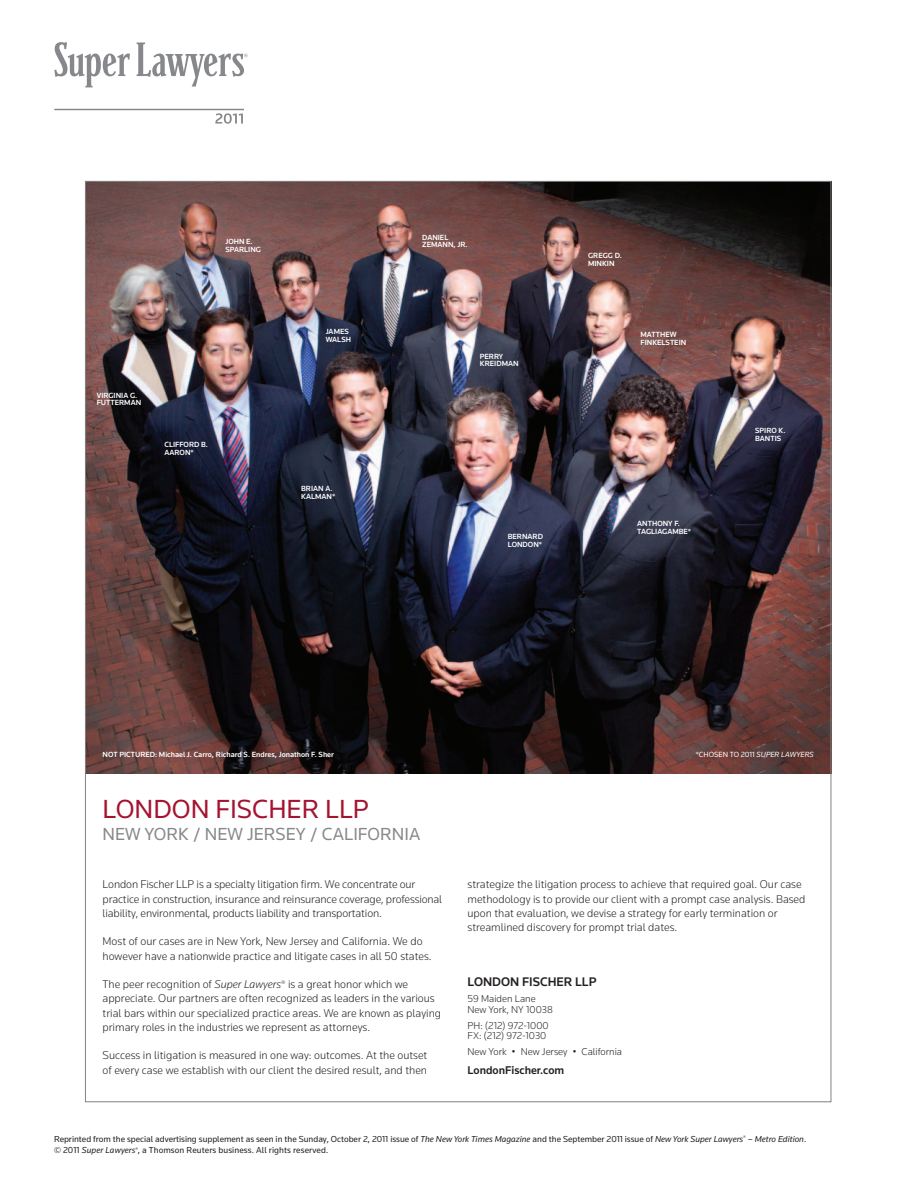
<style>
.page{position:relative;width:918px;height:1188px;background:#fff}
.page>*{position:absolute;margin:0;border:0;box-sizing:border-box;transform-origin:0 0}
.t1{font:27.15px "Knowledge";color:#a41431}
.t2{font:18.15px "Knowledge";color:#86888b}
.t3{font:500 12.9px "Knowledge";color:#231f20}
.t4{font:300 11.7px/14.2px "Knowledge";color:#231f20}
.t5{font:500 11.7px "Knowledge";color:#231f20}
.t6{font:300 10.35px/10.4px "Knowledge";color:#231f20}
.t7{font:9px/10.5px "Knowledge";color:#231f20}
.t8{font:500 7.8px/7.8px "Knowledge";color:#fff}
.t9{font:7.8px "Knowledge";color:#fff}
.s1{font-style:italic}
</style>
<div class="page">
<svg style="left:54px;top:42px;width:76px;height:45px"></svg>
<svg style="left:137px;top:42px;width:111px;height:45px"></svg>
<svg style="left:215px;top:113px;width:28px;height:11px"></svg>
<hr style="left:54px;top:109px;width:190px;height:1px;background:#86888b">
<img style="left:87px;top:183px;width:742px;height:591px">
<p class="t8" style="left:225px;top:237px;width:37px">JOHN E.<br>SPARLING</p>
<p class="t8" style="left:422px;top:233px;width:47px">DANIEL<br>ZEMANN, JR.</p>
<p class="t8" style="left:97px;top:391px;width:46px">VIRGINIA G.<br>FUTTERMAN</p>
<p class="t8" style="left:164px;top:441px;width:45px">CLIFFORD B.<br>AARON*</p>
<p class="t8" style="left:326px;top:328px;width:27px">JAMES<br>WALSH</p>
<p class="t8" style="left:301px;top:485px;width:36px">BRIAN A.<br>KALMAN*</p>
<p class="t8" style="left:480px;top:352px;width:40px">PERRY<br>KREIDMAN</p>
<p class="t8" style="left:508px;top:532px;width:37px">BERNARD<br>LONDON*</p>
<p class="t8" style="left:588px;top:252px;width:35px">GREGG D.<br>MINKIN</p>
<p class="t8" style="left:641px;top:331px;width:47px">MATTHEW<br>FINKELSTEIN</p>
<p class="t8" style="left:637px;top:519px;width:55px">ANTHONY F.<br>TAGLIAGAMBE*</p>
<p class="t8" style="left:755px;top:427px;width:32px">SPIRO K.<br>BANTIS</p>
<p class="t8" style="left:103px;top:751px;width:233px">NOT PICTURED: Michael J. Carro, Richard S. Endres, Jonathon F. Sher</p>
<h1 class="t1" style="left:103px;top:800px;width:268px">LONDON FISCHER LLP</h1>
<h2 class="t2" style="left:103px;top:828px;width:319px">NEW YORK / NEW JERSEY / CALIFORNIA</h2>
<p class="t9" style="left:696px;top:752px;width:120px">*CHOSEN TO 2011 <span class="s1">SUPER LAWYERS</span></p>
<p class="t4" style="left:103px;top:878px;width:341px">London Fischer LLP is a specialty litigation firm. We concentrate our practice in construction, insurance and reinsurance coverage, professional liability, environmental, products liability and transportation.</p>
<p class="t4" style="left:103px;top:935px;width:331px">Most of our cases are in New York, New Jersey and California. We do however have a nationwide practice and litigate cases in all 50 states.</p>
<p class="t4" style="left:103px;top:978px;width:340px">The peer recognition of <span class="s1">Super Lawyers</span><sup>®</sup> is a great honor which we appreciate. Our partners are often recognized as leaders in the various trial bars within our specialized practice areas. We are known as playing primary roles in the industries we represent as attorneys.</p>
<p class="t4" style="left:103px;top:1049px;width:326px">Success in litigation is measured in one way: outcomes. At the outset of every case we establish with our client the desired result, and then</p>
<p class="t4" style="left:468px;top:878px;width:339px">strategize the litigation process to achieve that required goal. Our case methodology is to provide our client with a prompt case analysis. Based upon that evaluation, we devise a strategy for early termination or streamlined discovery for prompt trial dates.</p>
<p class="t3" style="left:468px;top:974px;width:131px">LONDON FISCHER LLP</p>
<p class="t6" style="left:468px;top:995px;width:87px">59 Maiden Lane<br>New York, NY 10038</p>
<p class="t6" style="left:468px;top:1021px;width:83px">PH: (212) 972-1000<br>FX: (212) 972-1030</p>
<p class="t6" style="left:468px;top:1047px;width:156px">New York • New Jersey • California</p>
<p class="t5" style="left:468px;top:1063px;width:98px">LondonFischer.com</p>
<p class="t7" style="left:54px;top:1135px;width:754px">Reprinted from the special advertising supplement as seen in the Sunday, October 2, 2011 issue of <span class="s1">The New York Times Magazine</span> and the September 2011 issue of <span class="s1">New York Super Lawyers</span><sup>®</sup> <span class="s1">– Metro Edition</span>. © 2011 <span class="s1">Super Lawyers</span><sup>®</sup>, a Thomson Reuters business. All rights reserved.</p>
</div>
